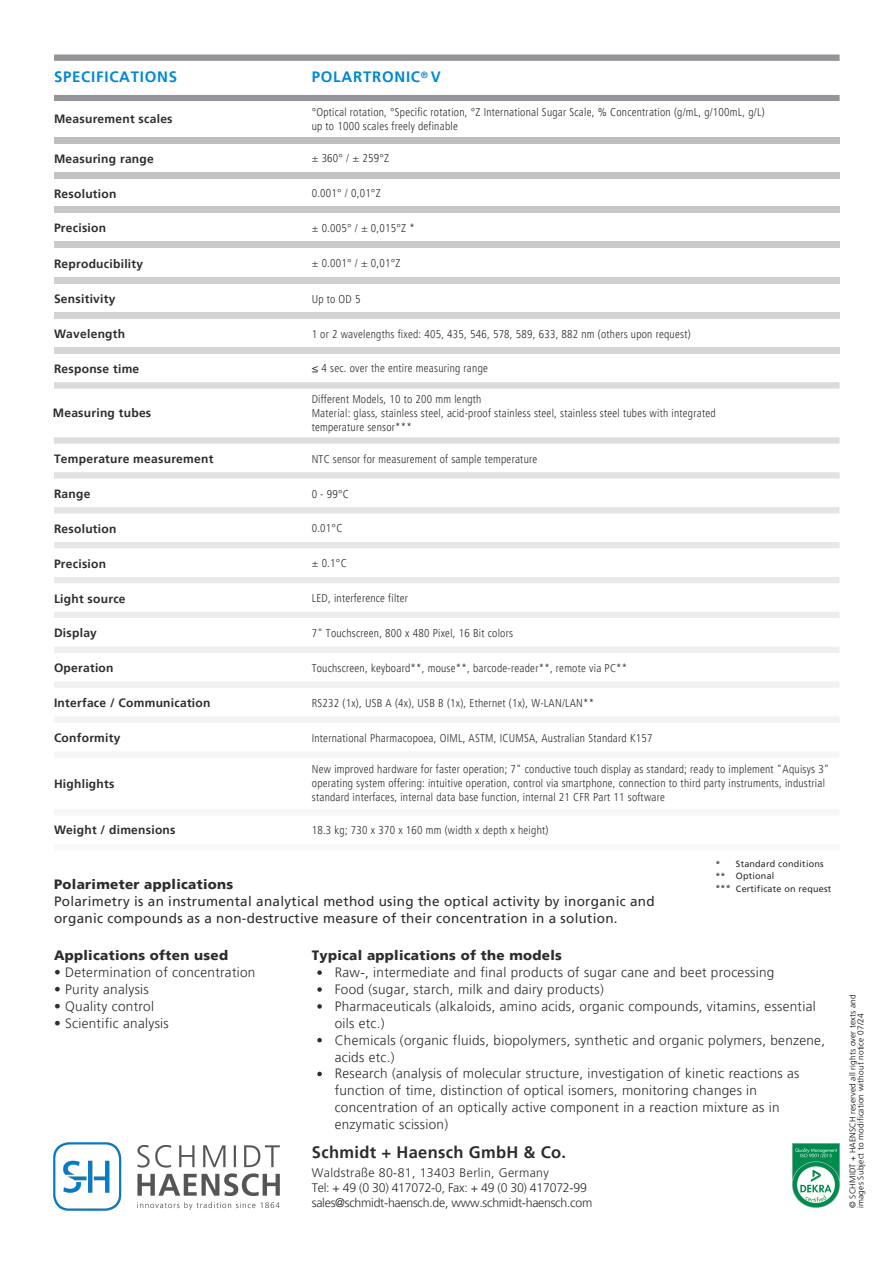
<style>
.page{position:relative;width:894px;height:1264px;background:#fff}
.page>*{position:absolute;margin:0;border:0;box-sizing:border-box;transform-origin:0 0}
.t1{font:700 16.5px "Frutiger LT Pro";letter-spacing:.02em;color:#2d2d2d}
.t2{font:700 15px "Frutiger LT Pro";letter-spacing:.05em;color:#0089cf}
.t3{font:300 13.5px/16.8px "Frutiger LT Pro";letter-spacing:.02em;color:#2d2d2d}
.t4{font:13.5px/16.8px "Frutiger LT Pro";letter-spacing:.02em;color:#2d2d2d}
.t5{font:900 13.5px "Frutiger LT Pro";letter-spacing:.02em;color:#2d2d2d}
.t6{font:300 12.3px/15.3px "Frutiger LT Pro";letter-spacing:-.02em;color:#2d2d2d}
.t7{font:700 12px "Frutiger LT Pro";letter-spacing:.02em;color:#2d2d2d}
.t8{font:300 condensed 11.25px/14.1px "Frutiger LT Pro";letter-spacing:.02em;color:#2d2d2d}
.t9{font:9px "Frutiger LT Pro";letter-spacing:.02em;color:#2d2d2d}
.t10{font:700 9px "Frutiger LT Pro";color:#0089cf}
.t11{font:300 8.25px/8.2px "Frutiger LT Pro";letter-spacing:.02em;color:#000}
.s1{font-weight:900}
</style>
<div class="page">
<svg style="left:54px;top:54px;width:785px;height:47px"></svg>
<div style="left:54px;top:137px;width:785px;height:6px;background:#bcbec0"></div>
<div style="left:54px;top:172px;width:785px;height:6px;background:#bec0c2"></div>
<div style="left:54px;top:207px;width:785px;height:6px;background:#c0c2c4"></div>
<div style="left:54px;top:242px;width:785px;height:6px;background:#c9cbcc"></div>
<div style="left:54px;top:277px;width:785px;height:7px;background:#cdcfd0"></div>
<div style="left:54px;top:312px;width:785px;height:7px;background:#d2d3d4"></div>
<div style="left:54px;top:347px;width:785px;height:7px;background:#d6d6d8"></div>
<svg style="left:54px;top:382px;width:785px;height:6px;background:#dadbdc"></svg>
<svg style="left:54px;top:437px;width:785px;height:6px;background:#dedee0"></svg>
<div style="left:54px;top:472px;width:785px;height:6px;background:#e0e1e2"></div>
<div style="left:54px;top:507px;width:785px;height:6px;background:#e3e4e5"></div>
<div style="left:54px;top:542px;width:785px;height:6px;background:#e6e7e8"></div>
<div style="left:54px;top:577px;width:785px;height:6px;background:#e9eaea"></div>
<div style="left:54px;top:612px;width:785px;height:6px;background:#ececed"></div>
<div style="left:54px;top:647px;width:785px;height:6px;background:#eeefef"></div>
<div style="left:54px;top:682px;width:785px;height:6px;background:#f1f1f1"></div>
<div style="left:54px;top:717px;width:785px;height:5px;background:#f3f3f3"></div>
<svg style="left:317px;top:970px;width:5px;height:4px"></svg>
<svg style="left:317px;top:987px;width:5px;height:4px"></svg>
<svg style="left:317px;top:1004px;width:5px;height:4px"></svg>
<svg style="left:317px;top:1038px;width:5px;height:4px"></svg>
<svg style="left:317px;top:1071px;width:5px;height:5px"></svg>
<img style="left:53px;top:1142px;width:227px;height:69px">
<img style="left:792px;top:1143px;width:46px;height:64px">
<h6 class="t2" style="left:54px;top:68px;width:125px">SPECIFICATIONS</h6>
<h5 class="t2" style="left:311px;top:68px;width:130px">POLARTRONIC V</h5>
<p class="t10" style="left:420px;top:69px;width:9px">®</p>
<h6 class="t7" style="left:54px;top:112px;width:120px">Measurement scales</h6>
<h5 class="t7" style="left:54px;top:151px;width:101px">Measuring range</h5>
<h6 class="t7" style="left:54px;top:186px;width:64px">Resolution</h6>
<h5 class="t7" style="left:54px;top:221px;width:54px">Precision</h5>
<h5 class="t7" style="left:54px;top:256px;width:91px">Reproducibility</h5>
<h4 class="t7" style="left:54px;top:291px;width:63px">Sensitivity</h4>
<h6 class="t7" style="left:54px;top:326px;width:73px">Wavelength</h6>
<h6 class="t7" style="left:54px;top:361px;width:87px">Response time</h6>
<h6 class="t7" style="left:53px;top:406px;width:100px">Measuring tubes</h6>
<h5 class="t7" style="left:54px;top:451px;width:161px">Temperature measurement</h5>
<h4 class="t7" style="left:54px;top:486px;width:38px">Range</h4>
<h5 class="t7" style="left:54px;top:521px;width:64px">Resolution</h5>
<h4 class="t7" style="left:54px;top:556px;width:54px">Precision</h4>
<h5 class="t7" style="left:54px;top:591px;width:73px">Light source</h5>
<h5 class="t7" style="left:54px;top:626px;width:44px">Display</h5>
<h5 class="t7" style="left:54px;top:660px;width:61px">Operation</h5>
<h4 class="t7" style="left:54px;top:695px;width:158px">Interface / Communication</h4>
<h5 class="t7" style="left:54px;top:730px;width:68px">Conformity</h5>
<h4 class="t7" style="left:54px;top:776px;width:62px">Highlights</h4>
<h5 class="t7" style="left:54px;top:822px;width:123px">Weight / dimensions</h5>
<h5 class="t8" style="left:311px;top:105px;width:454px">°Optical rotation, °Specific rotation, °Z International Sugar Scale, % Concentration (g/mL, g/100mL, g/L) up to 1000 scales freely definable</h5>
<h6 class="t8" style="left:311px;top:151px;width:79px">± 360° / ± 259°Z</h6>
<h6 class="t8" style="left:311px;top:186px;width:70px">0.001° / 0,01°Z</h6>
<h6 class="t8" style="left:311px;top:221px;width:105px">± 0.005° / ± 0,015°Z *</h6>
<h5 class="t8" style="left:311px;top:256px;width:90px">± 0.001° / ± 0,01°Z</h5>
<h5 class="t8" style="left:311px;top:292px;width:50px">Up to OD 5</h5>
<h5 class="t8" style="left:311px;top:327px;width:380px">1 or 2 wavelengths fixed: 405, 435, 546, 578, 589, 633, 882 nm (others upon request)</h5>
<h6 class="t8" style="left:311px;top:361px;width:178px">≤ 4 sec. over the entire measuring range</h6>
<h3 class="t8" style="left:311px;top:392px;width:405px">Different Models, 10 to 200 mm length<br>Material: glass, stainless steel, acid-proof stainless steel, stainless steel tubes with integrated temperature sensor***</h3>
<p class="t8" style="left:311px;top:451px;width:227px">NTC sensor for measurement of sample temperature</p>
<h4 class="t8" style="left:311px;top:486px;width:39px">0 - 99°C</h4>
<h4 class="t8" style="left:311px;top:521px;width:32px">0.01°C</h4>
<h5 class="t8" style="left:311px;top:556px;width:36px">± 0.1°C</h5>
<h5 class="t8" style="left:311px;top:591px;width:98px">LED, interference filter</h5>
<h6 class="t8" style="left:311px;top:626px;width:203px">7" Touchscreen, 800 x 480 Pixel, 16 Bit colors</h6>
<h5 class="t8" style="left:311px;top:661px;width:317px">Touchscreen, keyboard**, mouse**, barcode-reader**, remote via PC**</h5>
<h6 class="t8" style="left:311px;top:695px;width:284px">RS232 (1x), USB A (4x), USB B (1x), Ethernet (1x), W-LAN/LAN**</h6>
<h6 class="t8" style="left:311px;top:730px;width:342px">International Pharmacopoea, OIML, ASTM, ICUMSA, Australian Standard K157</h6>
<p class="t8" style="left:312px;top:762px;width:519px">New improved hardware for faster operation; 7" conductive touch display as standard; ready to implement "Aquisys 3" operating system offering: intuitive operation, control via smartphone, connection to third party instruments, industrial standard interfaces, internal data base function, internal 21 CFR Part 11 software</p>
<h5 class="t8" style="left:311px;top:822px;width:238px">18.3 kg; 730 x 370 x 160 mm (width x depth x height)</h5>
<h1 class="t9" style="left:715px;top:858px;width:7px">*</h1>
<p class="t9" style="left:735px;top:858px;width:89px">Standard conditions</p>
<h1 class="t9" style="left:715px;top:870px;width:12px">**</h1>
<h5 class="t9" style="left:715px;top:882px;width:17px">***</h5>
<p class="t9" style="left:735px;top:870px;width:40px">Optional</p>
<p class="t9" style="left:735px;top:883px;width:97px">Certificate on request</p>
<p class="t4" style="left:54px;top:875px;width:602px"><span class="s1">Polarimeter applications<br></span>Polarimetry is an instrumental analytical method using the optical activity by inorganic and organic compounds as a non-destructive measure of their concentration in a solution.</p>
<p class="t5" style="left:311px;top:947px;width:251px">Typical applications of the models</p>
<p class="t3" style="left:334px;top:963px;width:441px">Raw-, intermediate and final products of sugar cane and beet processing</p>
<h3 class="t3" style="left:334px;top:980px;width:270px">Food (sugar, starch, milk and dairy products)</h3>
<p class="t3" style="left:334px;top:997px;width:482px">Pharmaceuticals (alkaloids, amino acids, organic compounds, vitamins, essential oils etc.)</p>
<h2 class="t3" style="left:334px;top:1031px;width:492px">Chemicals (organic fluids, biopolymers, synthetic and organic polymers, benzene, acids etc.)</h2>
<p class="t3" style="left:334px;top:1065px;width:466px">Research (analysis of molecular structure, investigation of kinetic reactions as function of time, distinction of optical isomers, monitoring changes in concentration of an optically active component in a reaction mixture as in enzymatic scission)</p>
<p class="t5" style="left:54px;top:947px;width:175px">Applications often used</p>
<p class="t3" style="left:54px;top:963px;width:203px">• Determination of concentration</p>
<p class="t3" style="left:54px;top:980px;width:96px">• Purity analysis</p>
<p class="t3" style="left:54px;top:997px;width:101px">• Quality control</p>
<p class="t3" style="left:54px;top:1014px;width:116px">• Scientific analysis</p>
<p class="t1" style="left:312px;top:1142px;width:256px">Schmidt + Haensch GmbH &amp; Co.</p>
<p class="t6" style="left:312px;top:1164px;width:282px">Waldstraße 80-81, 13403 Berlin, Germany<br>Tel: + 49 (0 30) 417072-0, Fax: + 49 (0 30) 417072-99 sales@schmidt-haensch.de, www.schmidt-haensch.com</p>
<p class="t11" style="left:848px;top:1207px;width:215px;rotate:-90deg">© SCHMIDT + HAENSCH reserved all rights over texts and images Subject to modification without notice 07/24</p>
</div>
